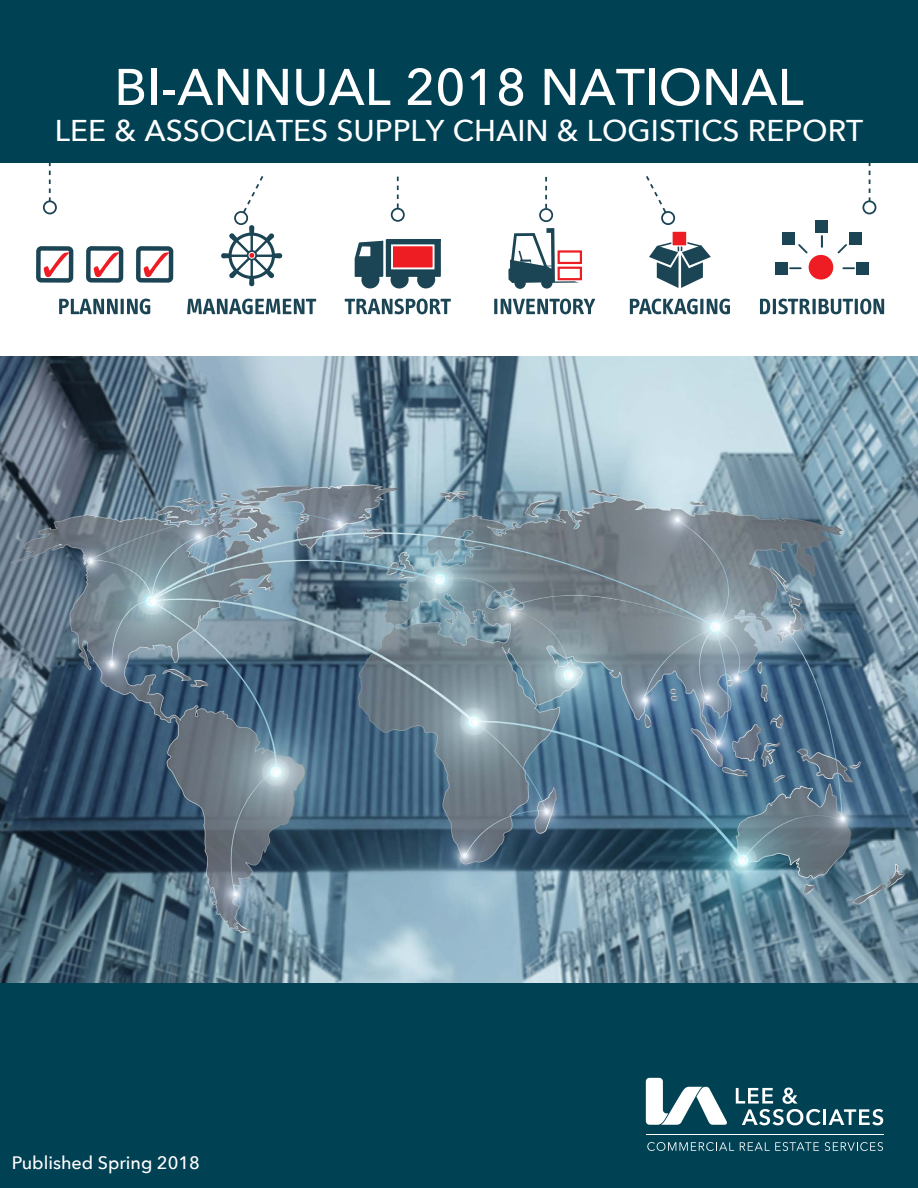
<style>
.page{position:relative;width:918px;height:1188px;background:#fff}
.page>*{position:absolute;margin:0;border:0;box-sizing:border-box;transform-origin:0 0}
.Data{font:500 51px "Avenir Next";color:#fff}
.Data-2{font:500 30px "Avenir Next";color:#fff}
.t1{font:500 18px "Avenir Next";color:#fff}
</style>
<div class="page">
<div style="left:0;top:983px;width:918px;height:205px;background:#004153"></div>
<div style="left:0;top:0;width:918px;height:164px;background:#004153"></div>
<img style="left:0;top:356px;width:918px;height:627px">
<svg style="left:646px;top:176px;width:20px;height:39px"></svg>
<div style="left:661px;top:211px;width:14px;height:14px;border:2px solid #1b4554;border-radius:50%"></div>
<svg style="left:243px;top:176px;width:21px;height:42px"></svg>
<div style="left:234px;top:211px;width:14px;height:14px;border:2px solid #1b4554;border-radius:50%"></div>
<div style="left:43px;top:200px;width:14px;height:14px;border:2px solid #1b4554;border-radius:50%"></div>
<svg style="left:49px;top:164px;width:2px;height:39px"></svg>
<div style="left:862px;top:200px;width:14px;height:14px;border:2px solid #1b4554;border-radius:50%"></div>
<svg style="left:869px;top:164px;width:1px;height:39px"></svg>
<div style="left:36px;top:246px;width:37px;height:37px;border:4px solid #1b4554;border-radius:3px"></div>
<svg style="left:44px;top:252px;width:25px;height:25px"></svg>
<div style="left:86px;top:246px;width:37px;height:37px;border:4px solid #1b4554;border-radius:3px"></div>
<svg style="left:94px;top:252px;width:25px;height:25px"></svg>
<div style="left:136px;top:246px;width:37px;height:37px;border:4px solid #1b4554;border-radius:3px"></div>
<svg style="left:144px;top:252px;width:25px;height:25px"></svg>
<div style="left:391px;top:208px;width:14px;height:14px;border:2px solid #1b4554;border-radius:50%"></div>
<svg style="left:397px;top:177px;width:2px;height:33px"></svg>
<svg style="left:345px;top:299px;width:106px;height:15px"></svg>
<svg style="left:355px;top:239px;width:86px;height:50px"></svg>
<div style="left:392px;top:245px;width:42px;height:23px;background:#ee1d23"></div>
<div style="left:391px;top:244px;width:44px;height:25px;border:2px solid #fff"></div>
<svg style="left:545px;top:177px;width:2px;height:31px"></svg>
<div style="left:539px;top:208px;width:14px;height:14px;border:2px solid #1b4554;border-radius:50%"></div>
<svg style="left:508px;top:228px;width:71px;height:61px"></svg>
<div style="left:559px;top:268px;width:22px;height:11px;background:#fff"></div>
<div style="left:558px;top:267px;width:24px;height:13px;border:2px solid #ee1d23"></div>
<div style="left:559px;top:251px;width:22px;height:12px;background:#fff"></div>
<div style="left:558px;top:250px;width:24px;height:14px;border:2px solid #ee1d23"></div>
<svg style="left:649px;top:242px;width:62px;height:46px"></svg>
<div style="left:672px;top:231px;width:15px;height:15px;background:#ee1d23"></div>
<div style="left:671px;top:231px;width:16px;height:16px;border:1px solid #fff"></div>
<div style="left:775px;top:262px;width:13px;height:13px;background:#1b4554"></div>
<div style="left:856px;top:262px;width:13px;height:13px;background:#1b4554"></div>
<div style="left:782px;top:232px;width:13px;height:13px;background:#1b4554"></div>
<div style="left:849px;top:232px;width:13px;height:13px;background:#1b4554"></div>
<div style="left:815px;top:220px;width:13px;height:13px;background:#1b4554"></div>
<svg style="left:790px;top:267px;width:11px;height:2px"></svg>
<svg style="left:843px;top:267px;width:11px;height:2px"></svg>
<svg style="left:821px;top:236px;width:2px;height:11px"></svg>
<svg style="left:837px;top:244px;width:10px;height:10px"></svg>
<svg style="left:798px;top:244px;width:10px;height:10px"></svg>
<div style="left:809px;top:255px;width:24px;height:25px;background:#ee1d23;border-radius:50%"></div>
<svg style="left:221px;top:225px;width:61px;height:61px"></svg>
<div style="left:249px;top:252px;width:6px;height:7px;border:1px solid #fff;border-radius:50%"></div>
<svg style="left:59px;top:299px;width:59px;height:15px"></svg>
<hr style="left:121px;top:299px;width:3px;height:15px;background:#1b4554">
<svg style="left:127px;top:299px;width:23px;height:15px"></svg>
<svg style="left:630px;top:299px;width:68px;height:15px"></svg>
<hr style="left:700px;top:299px;width:3px;height:15px;background:#1b4554">
<svg style="left:707px;top:299px;width:23px;height:15px"></svg>
<svg style="left:760px;top:299px;width:10px;height:15px"></svg>
<hr style="left:773px;top:299px;width:3px;height:15px;background:#1b4554">
<svg style="left:778px;top:299px;width:33px;height:15px"></svg>
<hr style="left:813px;top:299px;width:3px;height:15px;background:#1b4554">
<svg style="left:819px;top:299px;width:34px;height:15px"></svg>
<hr style="left:855px;top:299px;width:3px;height:15px;background:#1b4554">
<svg style="left:860px;top:299px;width:24px;height:15px"></svg>
<hr style="left:494px;top:299px;width:3px;height:15px;background:#1b4554">
<svg style="left:501px;top:299px;width:94px;height:15px"></svg>
<svg style="left:187px;top:299px;width:129px;height:15px"></svg>
<svg style="left:736px;top:1088px;width:85px;height:37px"></svg>
<hr style="left:823px;top:1109px;width:3px;height:16px;background:#fff">
<svg style="left:829px;top:1109px;width:54px;height:16px"></svg>
<svg style="left:646px;top:1078px;width:82px;height:47px"></svg>
<svg style="left:647px;top:1142px;width:87px;height:9px"></svg>
<svg style="left:740px;top:1142px;width:79px;height:9px"></svg>
<svg style="left:825px;top:1142px;width:58px;height:9px"></svg>
<hr style="left:646px;top:1134px;width:238px;height:1px;background:#fff">
<p class="Data" style="left:114px;top:44px;width:691px">BI-ANNUAL 2018 NATIONAL</p>
<p class="Data-2" style="left:55px;top:105px;width:810px">LEE &amp; ASSOCIATES SUPPLY CHAIN &amp; LOGISTICS REPORT</p>
<p class="t1" style="left:12px;top:1148px;width:189px">Published Spring 2018</p>
</div>
